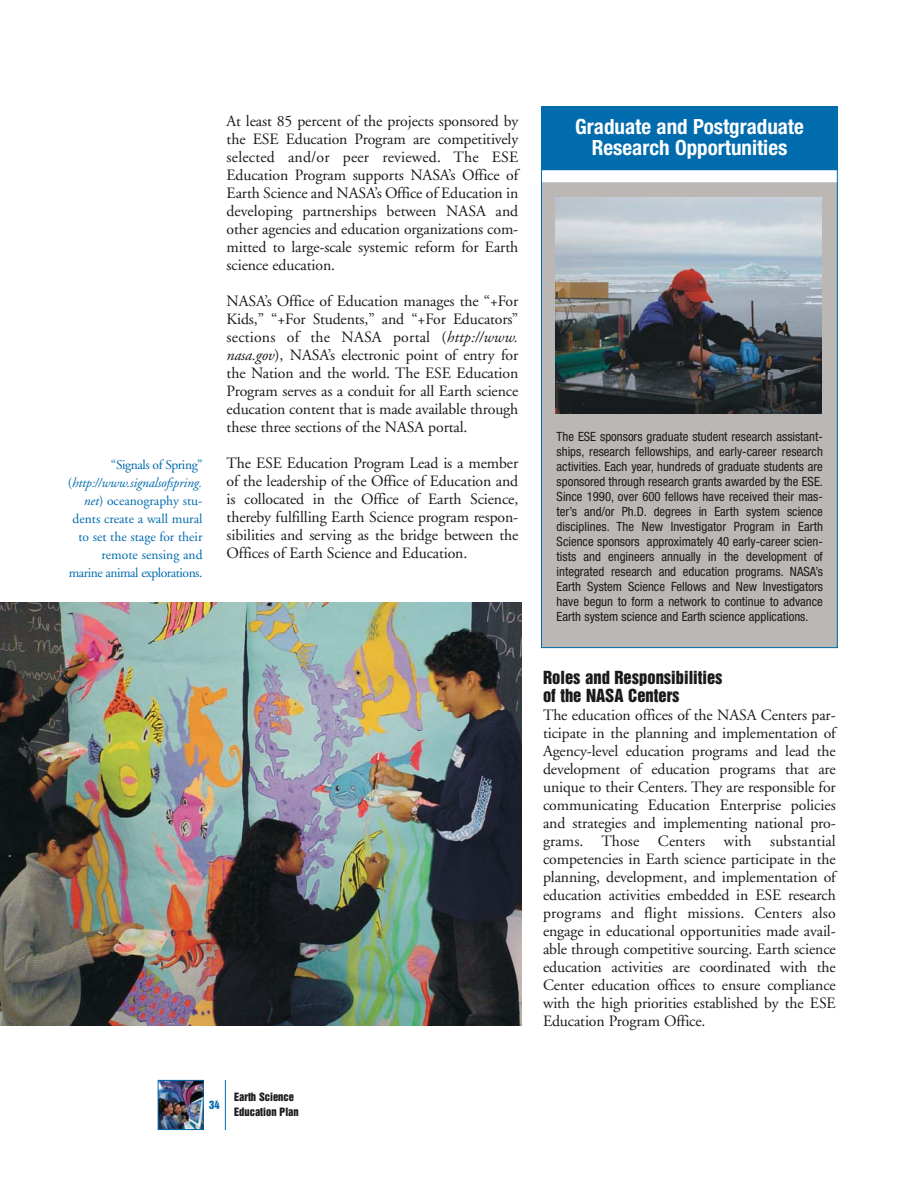
<style>
.page{position:relative;width:918px;height:1188px;background:#fff}
.page>*{position:absolute;margin:0;border:0;box-sizing:border-box;transform-origin:0 0}
.t1{font:700 condensed 21px/21px "Helvetica Neue";color:#fff;text-align:center}
.t2{font:16.5px/18px "Helvetica Inserat";color:#1a1a18}
.t3{font:15.75px/18px "Adobe Garamond";letter-spacing:-.01em;color:#1a1a18;text-align:justify}
.t4{font:13.5px/18px "Adobe Garamond";color:#006bad;text-align:right}
.t5{font:condensed 12.75px/15px "Helvetica Neue";color:#1a1a18;text-align:justify}
.t6{font:10.5px/15px "Helvetica Inserat";color:#1a1a18}
.t7{font:10.5px "Helvetica Inserat";color:#006bad}
.s1{font-style:italic}
</style>
<div class="page">
<hr style="left:225px;top:1080px;width:1px;height:50px;background:#006bad">
<img style="left:160px;top:1082px;width:42px;height:46px">
<div style="left:158px;top:1080px;width:46px;height:50px;border:1px solid #006bad"></div>
<div style="left:541px;top:106px;width:297px;height:70px;background:#006bad"></div>
<div style="left:542px;top:182px;width:296px;height:466px;background:#bab7b5"></div>
<div style="left:542px;top:170px;width:296px;height:12px;background:#fff"></div>
<div style="left:541px;top:107px;width:297px;height:541px;border:1px solid #006bad"></div>
<img style="left:556px;top:198px;width:266px;height:216px">
<img style="left:0;top:602px;width:521px;height:424px">
<p class="t4" style="left:68px;top:457px;width:136px">“Signals of Spring” (<span class="s1">http://www.signalsofspring. net</span>) oceanography stu&shy;dents create a wall mural to set the stage for their remote sensing and marine animal explorations.</p>
<p class="t3" style="left:227px;top:113px;width:293px">At least 85 percent of the projects sponsored by the ESE Education Program are competitively selected and/or peer reviewed. The ESE Education Program supports NASA’s Office of Earth Science and NASA’s Office of Education in developing partnerships between NASA and other agencies and education organizations com&shy;mitted to large-scale systemic reform for Earth science education.</p>
<p class="t3" style="left:227px;top:293px;width:293px">NASA’s Office of Education manages the “+For Kids,” “+For Students,” and “+For Educators” sections of the NASA portal (<span class="s1">http://www. nasa.gov</span>), NASA’s electronic point of entry for the Nation and the world. The ESE Education Program serves as a conduit for all Earth science education content that is made available through these three sections of the NASA portal.</p>
<p class="t3" style="left:227px;top:455px;width:293px">The ESE Education Program Lead is a member of the leadership of the Office of Education and is collocated in the Office of Earth Science, thereby fulfilling Earth Science program respon&shy;sibilities and serving as the bridge between the Offices of Earth Science and Education.</p>
<p class="t1" style="left:575px;top:118px;width:230px">Graduate and Postgraduate<br>Research Opportunities</p>
<p class="t5" style="left:557px;top:430px;width:268px">The ESE sponsors graduate student research assistant&shy;ships, research fellowships, and early-career research activities. Each year, hundreds of graduate students are sponsored through research grants awarded by the ESE.<br>Since 1990, over 600 fellows have received their mas&shy;ter’s and/or Ph.D. degrees in Earth system science disciplines. The New Investigator Program in Earth Science sponsors approximately 40 early-career scien&shy;tists and engineers annually in the development of integrated research and education programs. NASA’s Earth System Science Fellows and New Investigators have begun to form a network to continue to advance Earth system science and Earth science applications.</p>
<p class="t2" style="left:543px;top:669px;width:181px">Roles and Responsibilities of the NASA Centers</p>
<p class="t3" style="left:543px;top:707px;width:294px">The education offices of the NASA Centers par&shy;ticipate in the planning and implementation of Agency-level education programs and lead the development of education programs that are unique to their Centers. They are responsible for communicating Education Enterprise policies and strategies and implementing national pro&shy;grams. Those Centers with substantial competencies in Earth science participate in the planning, development, and implementation of education activities embedded in ESE research programs and flight missions. Centers also engage in educational opportunities made avail&shy;able through competitive sourcing. Earth science education activities are coordinated with the Center education offices to ensure compliance with the high priorities established by the ESE Education Program Office.</p>
<p class="t7" style="left:209px;top:1100px;width:12px">34</p>
<p class="t6" style="left:234px;top:1090px;width:66px">Earth Science<br>Education Plan</p>
</div>
